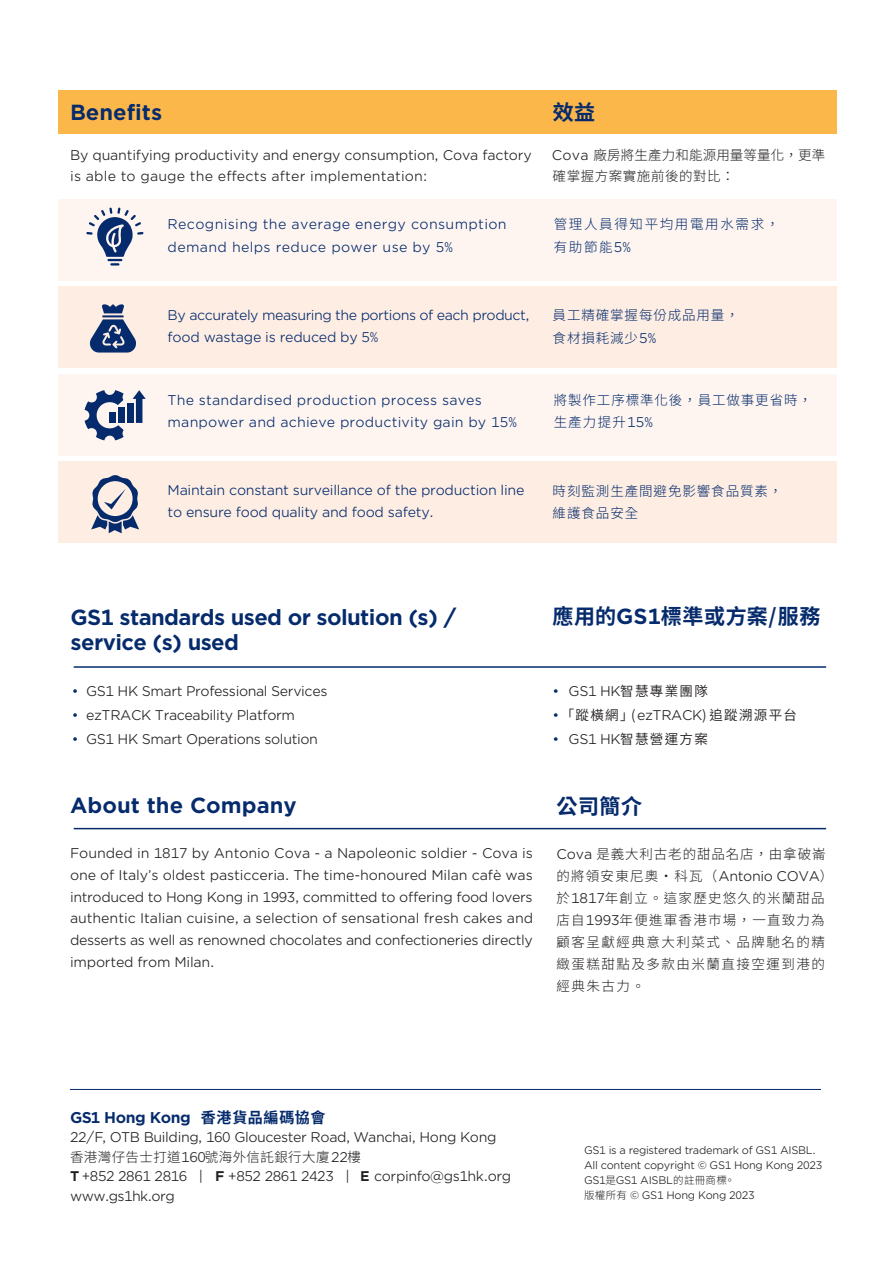
<style>
.page{position:relative;width:893px;height:1263px;background:#fff}
.page>*{position:absolute;margin:0;border:0;box-sizing:border-box;transform-origin:0 0}
.t1{font:700 21px/25.2px "Gotham Office";letter-spacing:-.03em;color:#052b6c}
.t2{font:700 21px "Source Han Sans TW";letter-spacing:.03em;color:#052b6c}
.t3{font:700 21px "Gotham Office";color:#052b6c}
.t4{font:700 15px "Gotham Office";letter-spacing:-.025em;color:#052b6c}
.t5{font:13.5px/21.8px "Gotham Office";letter-spacing:-.03em;color:#231f20}
.t6{font:13.5px/22px "Gotham Office";letter-spacing:-.02em;color:#052b6c}
.t7{font:300 13.5px/22px "Source Han Sans TW";letter-spacing:.09em;color:#231f20}
.t8{font:13.5px/22.5px "Gotham Office";letter-spacing:.01em;color:#052b6c}
.t9{font:300 13.5px/22.5px "Source Han Sans TW";letter-spacing:.07em;color:#052b6c}
.t10{font:13.5px/22.5px "Gotham Office";letter-spacing:.025em;color:#052b6c}
.t11{font:13.5px/24px "Source Han Sans TW";letter-spacing:.1em;color:#231f20}
.t12{font:300 13.5px/21px "Source Han Sans TW";letter-spacing:.01em;color:#231f20}
.t13{font:300 13.5px/22.5px "Source Han Sans TW";letter-spacing:.12em;color:#052b6c}
.t14{font:10.5px/15px "Gotham Office";letter-spacing:-.03em;color:#231f20}
.s1{font-family:"Gotham Office";font-weight:400}
.s2{font-family:"Gotham Office"}
.s3{color:#052b6c}
.s4{font-family:"Gotham Office";color:#052b6c}
.s5{font-family:"Source Han Sans TW"}
.s6{font-family:"Source Han Sans TW";font-weight:300}
.s7{font-weight:700}
</style>
<div class="page">
<hr style="left:74px;top:666px;width:752px;height:2px;background:#052b6c">
<hr style="left:74px;top:828px;width:752px;height:1px;background:#052b6c">
<hr style="left:70px;top:1089px;width:751px;height:1px;background:#052b6c">
<div style="left:58px;top:199px;width:778px;height:81px;background:#fef5f0"></div>
<div style="left:58px;top:90px;width:778px;height:43px;background:#fcb74a"></div>
<div style="left:58px;top:374px;width:778px;height:82px;background:#fef5f0"></div>
<div style="left:58px;top:286px;width:778px;height:82px;background:#fdede3"></div>
<div style="left:58px;top:461px;width:778px;height:82px;background:#fdede3"></div>
<div style="left:118px;top:408px;width:7px;height:15px;background:#052b6c"></div>
<div style="left:127px;top:403px;width:7px;height:20px;background:#052b6c"></div>
<svg style="left:133px;top:390px;width:13px;height:33px"></svg>
<svg style="left:85px;top:390px;width:39px;height:50px"></svg>
<svg style="left:91px;top:475px;width:48px;height:58px"></svg>
<svg style="left:102px;top:304px;width:22px;height:9px"></svg>
<svg style="left:89px;top:319px;width:47px;height:33px"></svg>
<hr style="left:102px;top:315px;width:22px;height:2px;background:#052b6c">
<svg style="left:86px;top:207px;width:58px;height:59px"></svg>
<hr style="left:532px;top:33px;width:1px;height:1230px;background:#ed028c">
<hr style="left:824px;top:33px;width:2px;height:1230px;background:#ed028c">
<p class="t1" style="left:70px;top:99px;width:94px">Benefits</p>
<p class="t5" style="left:70px;top:144px;width:463px;line-height:21px">By quantifying productivity and energy consumption, Cova factory is able to gauge the effects after implementation:</p>
<p class="t2" style="left:553px;top:101px;width:44px">效益</p>
<p class="t12" style="left:552px;top:145px;width:275px"><span class="s1">Cova</span> 廠房將生產力和能源用量等量化，更準確掌握方案實施前後的對比：</p>
<p class="t10" style="left:168px;top:213px;width:340px">Recognising the average energy consumption demand helps reduce power use by 5%</p>
<p class="t13" style="left:554px;top:213px;width:227px">管理人員得知平均用電用水需求，有助節能<span class="s1">5%</span></p>
<p class="t6" style="left:168px;top:303px;width:364px">By accurately measuring the portions of each product, food wastage is reduced by 5%</p>
<p class="t9" style="left:553px;top:304px;width:188px">員工精確掌握每份成品用量，食材損耗減少<span class="s1">5%</span></p>
<p class="t8" style="left:168px;top:388px;width:351px">The standardised production process saves manpower and achieve productivity gain by 15%</p>
<p class="t9" style="left:554px;top:389px;width:260px">將製作工序標準化後，員工做事更省時，生產力提升<span class="s1">15%</span></p>
<p class="t6" style="left:168px;top:479px;width:358px">Maintain constant surveillance of the production line to ensure food quality and food safety.</p>
<p class="t9" style="left:553px;top:480px;width:231px;line-height:22px">時刻監測生產間避免影響食品質素，維護食品安全</p>
<p class="t2" style="left:553px;top:604px;width:269px">應用的<span class="s2">GS1</span>標準或方案/服務</p>
<p class="t1" style="left:71px;top:604px;width:388px">GS1 standards used or solution (s) / service (s) used</p>
<p class="t5" style="left:72px;top:679px;width:257px"><span class="s3">•</span> GS1 HK Smart Professional Services</p>
<p class="t5" style="left:72px;top:703px;width:225px"><span class="s3">•</span> ezTRACK Traceability Platform</p>
<p class="t5" style="left:72px;top:727px;width:248px"><span class="s3">•</span> GS1 HK Smart Operations solution</p>
<p class="t6" style="left:553px;top:727px;width:8px">•</p>
<p class="t11" style="left:553px;top:679px;width:157px"><span class="s4">•</span> <span class="s2">GS1 HK</span>智慧專業團隊</p>
<p class="t11" style="left:569px;top:703px;width:230px;text-indent:-16px"><span class="s4">•</span>「蹤橫網」(<span class="s2">ezTRACK</span>) 追蹤溯源平台<br><span class="s2">GS1 HK</span>智慧營運方案</p>
<p class="t3" style="left:70px;top:791px;width:228px">About the Company</p>
<p class="t5" style="left:70px;top:842px;width:465px;text-align:justify">Founded in 1817 by Antonio Cova - a Napoleonic soldier - Cova is one of Italy’s oldest pasticceria. The time-honoured Milan cafè was introduced to Hong Kong in 1993, committed to offering food lovers authentic Italian cuisine, a selection of sensational fresh cakes and desserts as well as renowned chocolates and confectioneries directly imported from Milan.</p>
<p class="t2" style="left:556px;top:794px;width:87px">公司簡介</p>
<p class="t7" style="left:556px;top:843px;width:278px"><span class="s1">Cova</span> 是義大利古老的甜品名店，由拿破崙的將領安東尼奧·科瓦（<span class="s1">Antonio COVA</span>）於<span class="s1">1817</span>年創立。這家歷史悠久的米蘭甜品店自<span class="s1">1993</span>年便進軍香港巿場，一直致力為顧客呈獻經典意大利菜式、品牌馳名的精緻蛋糕甜點及多款由米蘭直接空運到港的經典朱古力。</p>
<p class="t4" style="left:70px;top:1107px;width:257px">GS1 Hong Kong <span class="s5">香港貨品編碼協會</span></p>
<p class="t5" style="left:70px;top:1127px;width:443px;line-height:19.5px">22/F, OTB Building, 160 Gloucester Road, Wanchai, Hong Kong<span class="s6">香港灣仔告士打道</span>160<span class="s6">號海外信託銀行大廈</span>22<span class="s6">樓<br></span><span class="s7">T</span> +852 2861 2816 | <span class="s7">F</span> +852 2861 2423 | <span class="s7">E</span> corpinfo@gs1hk.org www.gs1hk.org</p>
<p class="t14" style="left:584px;top:1142px;width:240px">GS1 is a registered trademark of GS1 AISBL.<br>All content copyright © GS1 Hong Kong 2023<br>GS1<span class="s6">是</span>GS1 AISBL<span class="s6">的註冊商標。<br>版權所有</span> © GS1 Hong Kong 2023</p>
</div>
